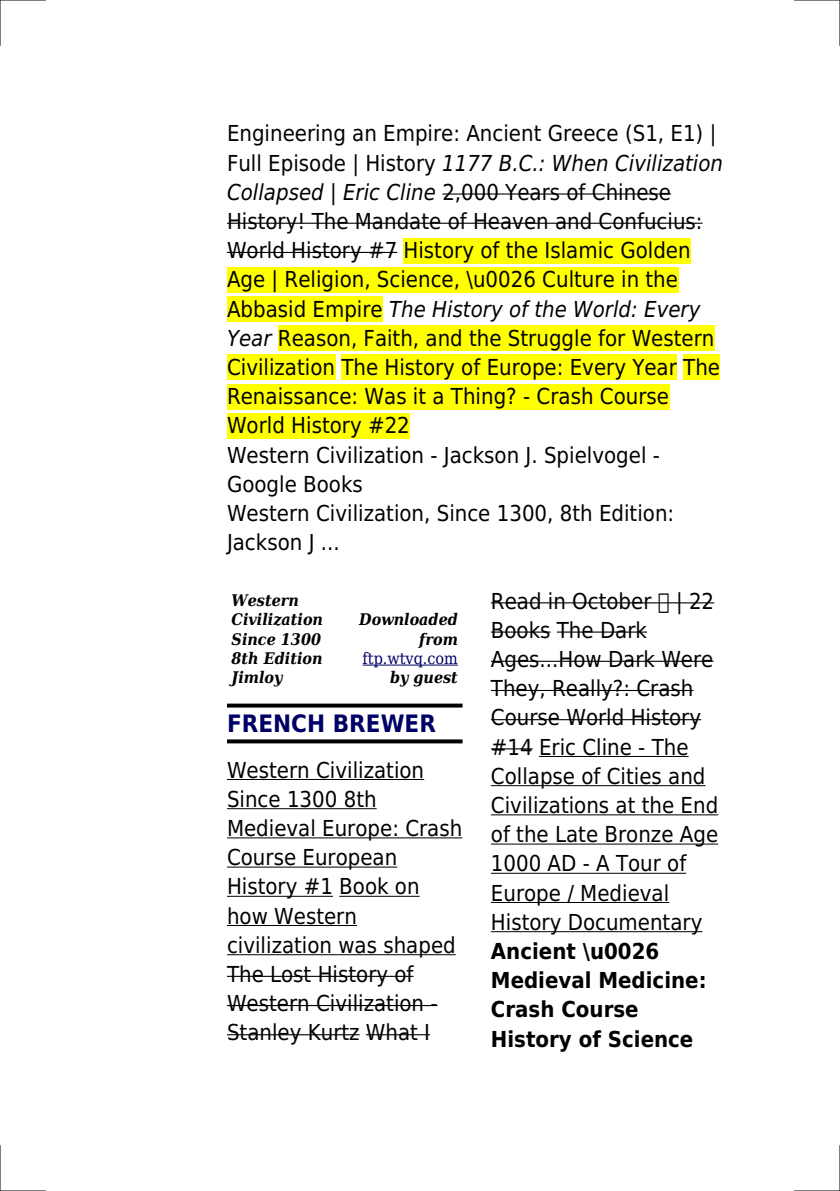
<style>
.page{position:relative;width:840px;height:1191px;background:#fff}
.page>*{position:absolute;margin:0;border:0;box-sizing:border-box;transform-origin:0 0}
.t1{font:700 24px "DejaVu Sans Condensed";color:#006}
.t2{font:22px/29.2px "DejaVu Sans Condensed";color:#000}
.t3{font:700 22px/29.2px "DejaVu Sans Condensed";color:#000}
.t4{font:italic 700 16px/19.2px "DejaVu Serif Condensed";color:#000}
.t5{font:16px "DejaVu Serif Condensed";color:#006}
.s1{font-style:italic}
</style>
<div class="page">
<hr style="left:442px;top:193px;width:228px;height:2px;background:#000">
<hr style="left:227px;top:223px;width:475px;height:1px;background:#000">
<hr style="left:227px;top:252px;width:170px;height:1px;background:#000">
<div style="left:403px;top:238px;width:287px;height:25px;background:#ff0"></div>
<div style="left:227px;top:267px;width:450px;height:25px;background:#ff0"></div>
<div style="left:227px;top:296px;width:155px;height:26px;background:#ff0"></div>
<div style="left:278px;top:325px;width:436px;height:26px;background:#ff0"></div>
<div style="left:227px;top:354px;width:108px;height:26px;background:#ff0"></div>
<div style="left:341px;top:354px;width:335px;height:26px;background:#ff0"></div>
<div style="left:682px;top:354px;width:37px;height:26px;background:#ff0"></div>
<div style="left:227px;top:384px;width:441px;height:25px;background:#ff0"></div>
<div style="left:227px;top:413px;width:182px;height:25px;background:#ff0"></div>
<hr style="left:362px;top:664px;width:95px;height:1px;background:#006">
<svg style="left:227px;top:703px;width:235px;height:4px"></svg>
<svg style="left:227px;top:739px;width:235px;height:4px"></svg>
<hr style="left:227px;top:779px;width:197px;height:1px;background:#000">
<hr style="left:227px;top:808px;width:149px;height:1px;background:#000">
<hr style="left:227px;top:837px;width:235px;height:1px;background:#000">
<hr style="left:227px;top:866px;width:170px;height:1px;background:#000">
<hr style="left:227px;top:895px;width:106px;height:1px;background:#000">
<hr style="left:339px;top:895px;width:80px;height:1px;background:#000">
<hr style="left:227px;top:925px;width:130px;height:1px;background:#000">
<hr style="left:227px;top:954px;width:228px;height:1px;background:#000">
<hr style="left:227px;top:975px;width:186px;height:2px;background:#000">
<hr style="left:227px;top:1005px;width:210px;height:1px;background:#000">
<hr style="left:227px;top:1034px;width:132px;height:1px;background:#000">
<hr style="left:366px;top:1034px;width:64px;height:1px;background:#000">
<hr style="left:490px;top:602px;width:223px;height:1px;background:#000">
<hr style="left:490px;top:631px;width:60px;height:1px;background:#000">
<hr style="left:556px;top:631px;width:90px;height:1px;background:#000">
<hr style="left:490px;top:660px;width:223px;height:2px;background:#000">
<hr style="left:490px;top:690px;width:203px;height:1px;background:#000">
<hr style="left:490px;top:719px;width:210px;height:1px;background:#000">
<hr style="left:490px;top:748px;width:42px;height:1px;background:#000">
<hr style="left:538px;top:756px;width:150px;height:1px;background:#000">
<hr style="left:490px;top:785px;width:215px;height:1px;background:#000">
<hr style="left:490px;top:814px;width:228px;height:1px;background:#000">
<hr style="left:490px;top:843px;width:227px;height:1px;background:#000">
<hr style="left:490px;top:872px;width:196px;height:1px;background:#000">
<hr style="left:490px;top:902px;width:179px;height:1px;background:#000">
<hr style="left:490px;top:931px;width:212px;height:1px;background:#000">
<hr style="left:0;top:0;width:45px;height:1px;background:#000">
<hr style="left:794px;top:0;width:45px;height:1px;background:#000">
<hr style="left:0;top:1190px;width:45px;height:1px;background:#000">
<hr style="left:794px;top:1190px;width:45px;height:1px;background:#000">
<hr style="left:0;top:0;width:1px;height:45px;background:#000">
<hr style="left:0;top:1145px;width:1px;height:46px;background:#000">
<hr style="left:839px;top:0;width:1px;height:45px;background:#000">
<hr style="left:839px;top:1145px;width:1px;height:46px;background:#000">
<svg style="left:658px;top:602px;width:10px;height:2px"></svg>
<p class="t2" style="left:227px;top:119px;width:497px">Engineering an Empire: Ancient Greece (S1, E1) | Full Episode | History <span class="s1">1177 B.C.: When Civilization Collapsed | Eric Cline</span> 2,000 Years of Chinese History! The Mandate of Heaven and Confucius:<br>World History #7 History of the Islamic Golden Age | Religion, Science, \u0026 Culture in the Abbasid Empire <span class="s1">The History of the World: Every Year</span> Reason, Faith, and the Struggle for Western Civilization The History of Europe: Every Year The Renaissance: Was it a Thing? - Crash Course World History #22<br>Western Civilization - Jackson J. Spielvogel - Google Books<br>Western Civilization, Since 1300, 8th Edition:<br>Jackson J ...</p>
<p class="t4" style="left:231px;top:591px;width:93px">Western<br>Civilization<br>Since 1300<br>8th Edition<br>Jimloy</p>
<p class="t2" style="left:490px;top:586px;width:229px">Read in October | 22<br>Books The Dark<br>Ages...How Dark Were<br>They, Really?: Crash<br>Course World History #14 Eric Cline - The<br>Collapse of Cities and<br>Civilizations at the End of the Late Bronze Age<br>1000 AD - A Tour of<br>Europe / Medieval<br>History Documentary</p>
<p class="t3" style="left:490px;top:936px;width:217px">Ancient \u0026<br>Medieval Medicine:<br>Crash Course<br>History of Science</p>
<p class="t4" style="left:359px;top:610px;width:100px;text-align:right">Downloaded from</p>
<p class="t5" style="left:362px;top:649px;width:97px">ftp.wtvq.com</p>
<p class="t4" style="left:390px;top:668px;width:69px">by guest</p>
<p class="t1" style="left:227px;top:709px;width:210px">FRENCH BREWER</p>
<p class="t2" style="left:227px;top:755px;width:237px">Western Civilization<br>Since 1300 8th<br>Medieval Europe: Crash<br>Course European<br>History #1 Book on how Western civilization was shaped<br>The Lost History of<br>Western Civilization -<br>Stanley Kurtz What I</p>
</div>
